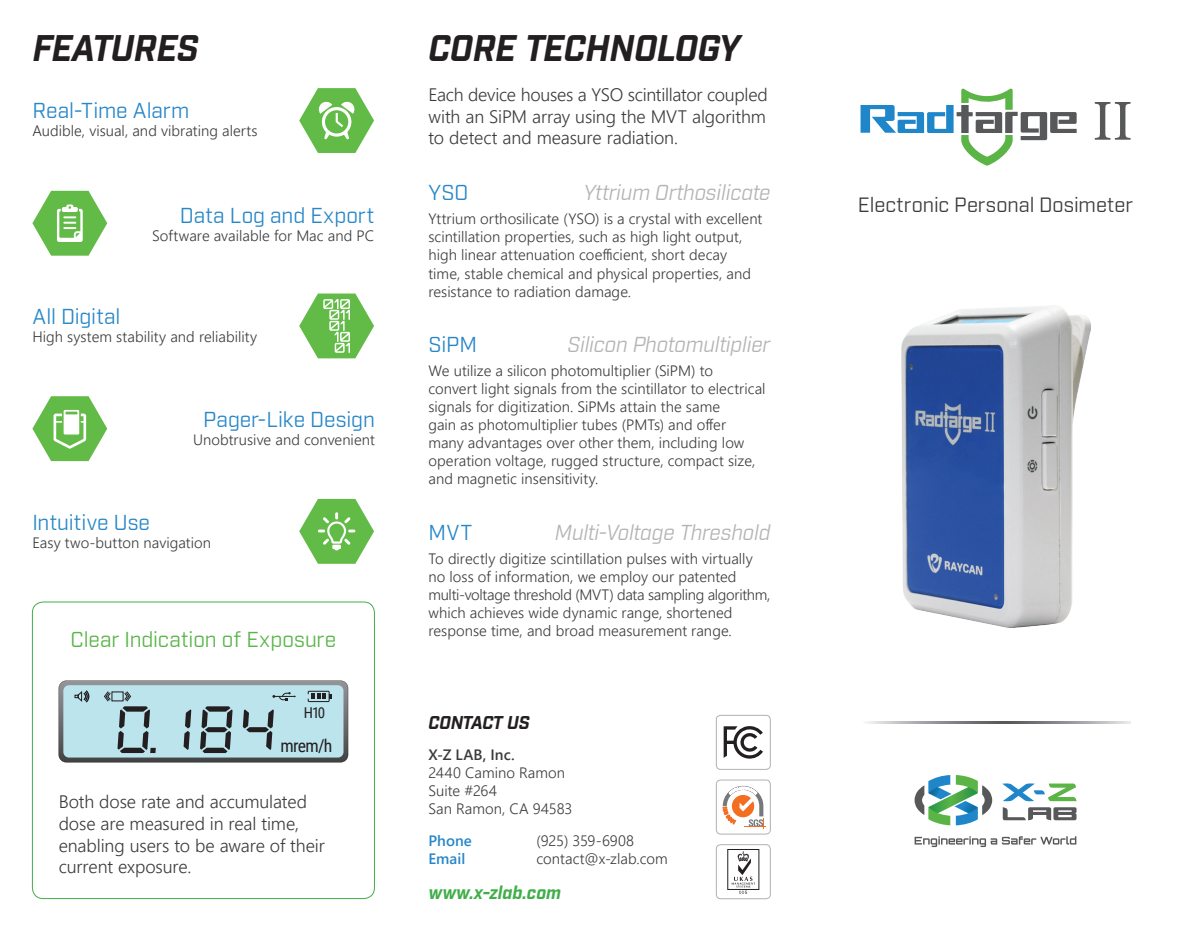
<style>
.page{position:relative;width:1199px;height:933px;background:#fff}
.page>*{position:absolute;margin:0;border:0;box-sizing:border-box;transform-origin:0 0}
.t1{font:italic 700 36px "Industry";letter-spacing:-.015em;color:#231f20}
.t2{font:21px "Industry";color:#2787c8}
.t3{font:italic 21px "Industry";letter-spacing:-.01em;color:#b4b4b5}
.t4{font:21px "Industry";color:#58b548}
.t5{font:20.1px "Industry";color:#3a3b3d}
.t6{font:300 18px/21.6px "Segoe UI";letter-spacing:-.005em;color:#3a3b3d}
.t7{font:italic 700 18px "Industry";color:#40ae49}
.t8{font:italic 700 18px "Industry";letter-spacing:-.025em;color:#231f20}
.t9{font:17.7px "Roboto Condensed";color:#231f20}
.t10{font:300 15px/18px "Segoe UI";letter-spacing:.005em;color:#3a3b3d}
.t11{font:600 15px "Segoe UI";letter-spacing:.005em;color:#3a3b3d}
.t12{font:600 15px "Segoe UI";letter-spacing:.005em;color:#2787c8}
.t13{font:15px "Roboto Condensed";color:#231f20}
</style>
<div class="page">
<svg style="left:860px;top:88px;width:216px;height:78px"></svg>
<svg style="left:1095px;top:102px;width:35px;height:38px"></svg>
<img style="left:901px;top:306px;width:189px;height:321px">
<svg style="left:914px;top:775px;width:78px;height:50px"></svg>
<svg style="left:1002px;top:783px;width:74px;height:36px"></svg>
<svg style="left:914px;top:836px;width:162px;height:10px"></svg>
<div style="left:32px;top:601px;width:343px;height:297px;border:1px solid #40ae49;border-radius:11px"></div>
<svg style="left:59px;top:680px;width:289px;height:82px"></svg>
<svg style="left:299px;top:88px;width:75px;height:65px"></svg>
<svg style="left:32px;top:191px;width:75px;height:64px"></svg>
<svg style="left:32px;top:396px;width:75px;height:65px"></svg>
<svg style="left:299px;top:293px;width:75px;height:65px"></svg>
<svg style="left:299px;top:498px;width:75px;height:65px"></svg>
<svg style="left:867px;top:721px;width:263px;height:2px"></svg>
<svg style="left:716px;top:716px;width:54px;height:53px"></svg>
<div style="left:716px;top:714px;width:54px;height:55px;border:1px solid #b4b4b5;border-radius:4px"></div>
<svg style="left:716px;top:780px;width:54px;height:53px"></svg>
<div style="left:716px;top:779px;width:54px;height:54px;border:1px solid #b4b4b5;border-radius:4px"></div>
<svg style="left:716px;top:844px;width:54px;height:54px"></svg>
<div style="left:716px;top:844px;width:54px;height:54px;border:1px solid #b4b4b5;border-radius:4px"></div>
<p class="t1" style="left:32px;top:26px;width:168px">FEATURES</p>
<p class="t2" style="left:32px;top:97px;width:159px">Real-Time Alarm</p>
<p class="t10" style="left:32px;top:121px;width:227px">Audible, visual, and vibrating alerts</p>
<p class="t2" style="left:180px;top:202px;width:196px">Data Log and Export</p>
<p class="t10" style="left:152px;top:226px;width:223px">Software available for Mac and PC</p>
<p class="t2" style="left:32px;top:304px;width:89px">All Digital</p>
<p class="t10" style="left:32px;top:327px;width:226px">High system stability and reliability</p>
<p class="t2" style="left:203px;top:406px;width:173px">Pager-Like Design</p>
<p class="t10" style="left:193px;top:430px;width:183px">Unobtrusive and convenient</p>
<p class="t2" style="left:32px;top:509px;width:119px">Intuitive Use</p>
<p class="t10" style="left:32px;top:532px;width:180px">Easy two-button navigation</p>
<p class="t4" style="left:70px;top:626px;width:267px">Clear Indication of Exposure</p>
<p class="t13" style="left:304px;top:702px;width:23px">H10</p>
<p class="t9" style="left:281px;top:733px;width:53px">mrem/h</p>
<p class="t6" style="left:59px;top:790px;width:268px">Both dose rate and accumulated dose are measured in real time, enabling users to be aware of their current exposure.</p>
<p class="t1" style="left:428px;top:26px;width:313px">CORE TECHNOLOGY</p>
<p class="t6" style="left:428px;top:83px;width:341px;text-align:justify">Each device houses a YSO scintillator coupled with an SiPM array using the MVT algorithm to detect and measure radiation.</p>
<p class="t2" style="left:428px;top:180px;width:41px">YSO</p>
<p class="t3" style="left:584px;top:180px;width:188px">Yttrium Orthosilicate</p>
<p class="t10" style="left:428px;top:209px;width:335px">Yttrium orthosilicate (YSO) is a crystal with excellent scintillation properties, such as high light output, high linear attenuation coefficient, short decay time, stable chemical and physical properties, and resistance to radiation damage.</p>
<p class="t2" style="left:428px;top:331px;width:50px">SiPM</p>
<p class="t3" style="left:567px;top:331px;width:205px">Silicon Photomultiplier</p>
<p class="t10" style="left:428px;top:361px;width:339px">We utilize a silicon photomultiplier (SiPM) to<br>convert light signals from the scintillator to electrical signals for digitization. SiPMs attain the same<br>gain as photomultiplier tubes (PMTs) and offer<br>many advantages over other them, including low operation voltage, rugged structure, compact size, and magnetic insensitivity.</p>
<p class="t2" style="left:428px;top:519px;width:45px">MVT</p>
<p class="t3" style="left:555px;top:519px;width:217px">Multi-Voltage Threshold</p>
<p class="t10" style="left:428px;top:549px;width:343px">To directly digitize scintillation pulses with virtually no loss of information, we employ our patented multi-voltage threshold (MVT) data sampling algorithm, which achieves wide dynamic range, shortened response time, and broad measurement range.</p>
<p class="t8" style="left:428px;top:711px;width:103px">CONTACT US</p>
<p class="t11" style="left:428px;top:742px;width:88px">X-Z LAB, Inc.</p>
<p class="t10" style="left:428px;top:763px;width:138px">2440 Camino Ramon</p>
<p class="t10" style="left:428px;top:781px;width:70px">Suite #264</p>
<p class="t10" style="left:428px;top:799px;width:145px">San Ramon, CA 94583</p>
<p class="t12" style="left:428px;top:828px;width:45px">Phone</p>
<p class="t10" style="left:536px;top:830px;width:99px">(925) 359-6908</p>
<p class="t12" style="left:428px;top:846px;width:38px">Email</p>
<p class="t10" style="left:536px;top:848px;width:133px">contact@x-zlab.com</p>
<p class="t7" style="left:428px;top:881px;width:134px">www.x-zlab.com</p>
<p class="t5" style="left:858px;top:193px;width:277px">Electronic Personal Dosimeter</p>
</div>
